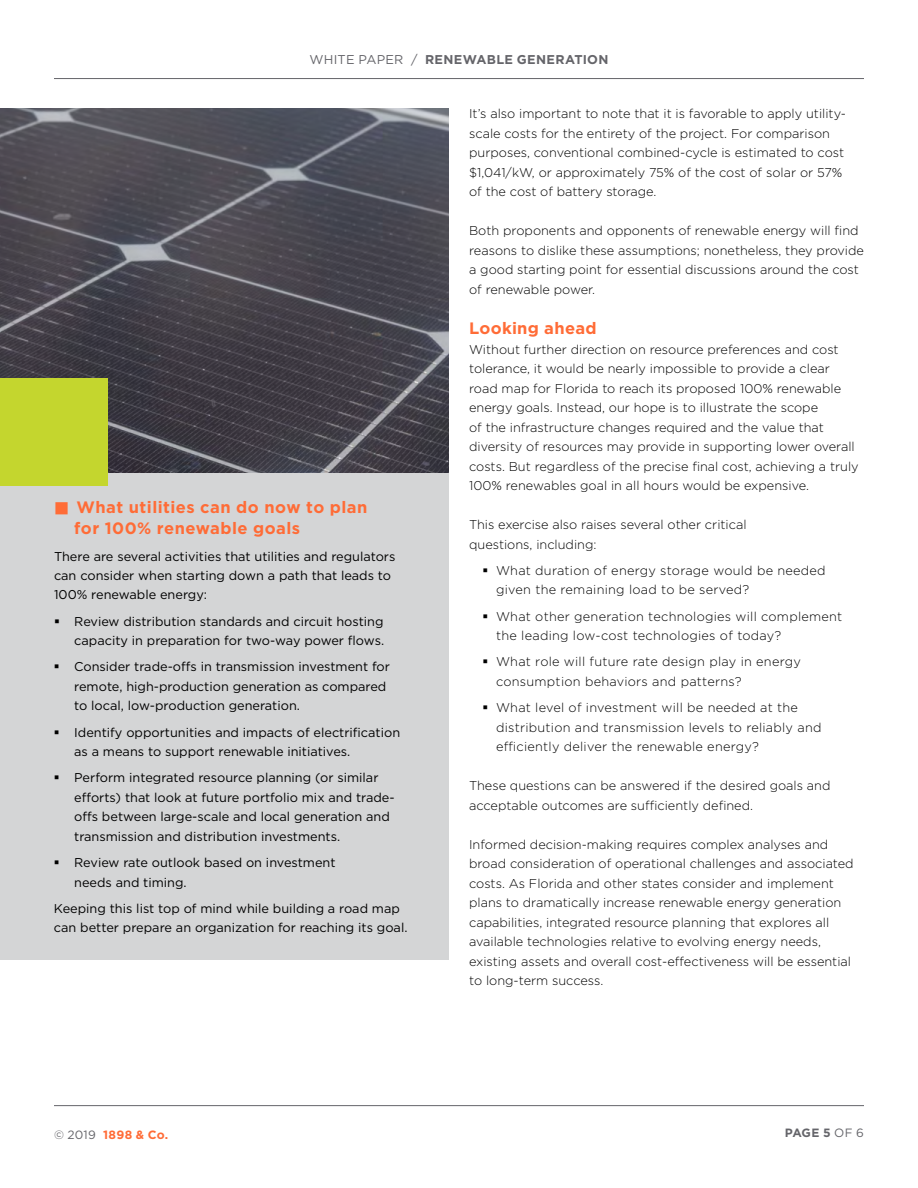
<style>
.page{position:relative;width:918px;height:1188px;background:#fff}
.page>*{position:absolute;margin:0;border:0;box-sizing:border-box;transform-origin:0 0}
.t1{font:700 16.5px/21px "Gotham";letter-spacing:.025em;color:#ff6c37}
.t2{font:300 12.75px/19.5px "Gotham";color:#000}
.t3{font:12.75px/19.5px "Gotham";color:#000}
.t4{font:300 12.75px/19.5px "Gotham";letter-spacing:.02em;color:#000}
.t5{font:700 12.75px "Gotham";letter-spacing:.025em;color:#65656a}
.t6{font:700 12px "Gotham";letter-spacing:.025em;color:#ff6c37}
.t7{font:700 12px "Gotham";color:#65656a}
.s1{font-weight:400}
.s2{font-weight:400;color:#65656a}
</style>
<div class="page">
<hr style="left:54px;top:78px;width:810px;height:1px;background:#65656a">
<hr style="left:54px;top:1105px;width:810px;height:1px;background:#65656a">
<img style="left:0;top:108px;width:449px;height:365px">
<div style="left:0;top:473px;width:449px;height:487px;background:#d4d5d6"></div>
<div style="left:0;top:378px;width:108px;height:108px;background:#c4d62e"></div>
<p class="t5" style="left:310px;top:51px;width:300px"><span class="s1">WHITE PAPER /</span> RENEWABLE GENERATION</p>
<p class="t1" style="left:74px;top:497px;width:295px">What utilities can do now to plan for 100% renewable goals</p>
<p class="t3" style="left:54px;top:546px;width:343px">There are several activities that utilities and regulators can consider when starting down a path that leads to<br>100% renewable energy:</p>
<p class="t3" style="left:74px;top:611px;width:311px">Review distribution standards and circuit hosting capacity in preparation for two-way power flows.</p>
<p class="t3" style="left:74px;top:657px;width:317px">Consider trade-offs in transmission investment for remote, high-production generation as compared to local, low-production generation.</p>
<p class="t3" style="left:74px;top:722px;width:327px">Identify opportunities and impacts of electrification as a means to support renewable initiatives.</p>
<p class="t3" style="left:74px;top:768px;width:322px">Perform integrated resource planning (or similar efforts) that look at future portfolio mix and trade&shy;offs between large-scale and local generation and transmission and distribution investments.</p>
<p class="t3" style="left:74px;top:853px;width:263px">Review rate outlook based on investment needs and timing.</p>
<p class="t3" style="left:54px;top:898px;width:355px">Keeping this list top of mind while building a road map can better prepare an organization for reaching its goal.</p>
<p class="t2" style="left:469px;top:104px;width:379px">It’s also important to note that it is favorable to apply utility&shy;scale costs for the entirety of the project. For comparison purposes, conventional combined-cycle is estimated to cost $1,041/kW, or approximately 75% of the cost of solar or 57% of the cost of battery storage.</p>
<p class="t2" style="left:469px;top:221px;width:396px">Both proponents and opponents of renewable energy will find reasons to dislike these assumptions; nonetheless, they provide a good starting point for essential discussions around the cost of renewable power.</p>
<p class="t1" style="left:469px;top:318px;width:129px">Looking ahead</p>
<p class="t2" style="left:469px;top:339px;width:391px">Without further direction on resource preferences and cost tolerance, it would be nearly impossible to provide a clear road map for Florida to reach its proposed 100% renewable energy goals. Instead, our hope is to illustrate the scope<br>of the infrastructure changes required and the value that diversity of resources may provide in supporting lower overall costs. But regardless of the precise final cost, achieving a truly 100% renewables goal in all hours would be expensive.</p>
<p class="t2" style="left:469px;top:515px;width:279px">This exercise also raises several other critical questions, including:</p>
<p class="t4" style="left:496px;top:560px;width:331px">What duration of energy storage would be needed given the remaining load to be served?</p>
<p class="t4" style="left:496px;top:606px;width:348px">What other generation technologies will complement the leading low-cost technologies of today?</p>
<p class="t4" style="left:496px;top:652px;width:306px">What role will future rate design play in energy consumption behaviors and patterns?</p>
<p class="t4" style="left:496px;top:698px;width:327px">What level of investment will be needed at the distribution and transmission levels to reliably and efficiently deliver the renewable energy?</p>
<p class="t2" style="left:469px;top:776px;width:363px">These questions can be answered if the desired goals and acceptable outcomes are sufficiently defined.</p>
<p class="t2" style="left:469px;top:834px;width:386px">Informed decision-making requires complex analyses and broad consideration of operational challenges and associated costs. As Florida and other states consider and implement plans to dramatically increase renewable energy generation capabilities, integrated resource planning that explores all available technologies relative to evolving energy needs, existing assets and overall cost-effectiveness will be essential to long-term success.</p>
<p class="t6" style="left:54px;top:1127px;width:116px"><span class="s2">© 2019</span> 1898 &amp; Co.</p>
<p class="t7" style="left:785px;top:1124px;width:81px">PAGE 5 <span class="s1">OF 6</span></p>
</div>
